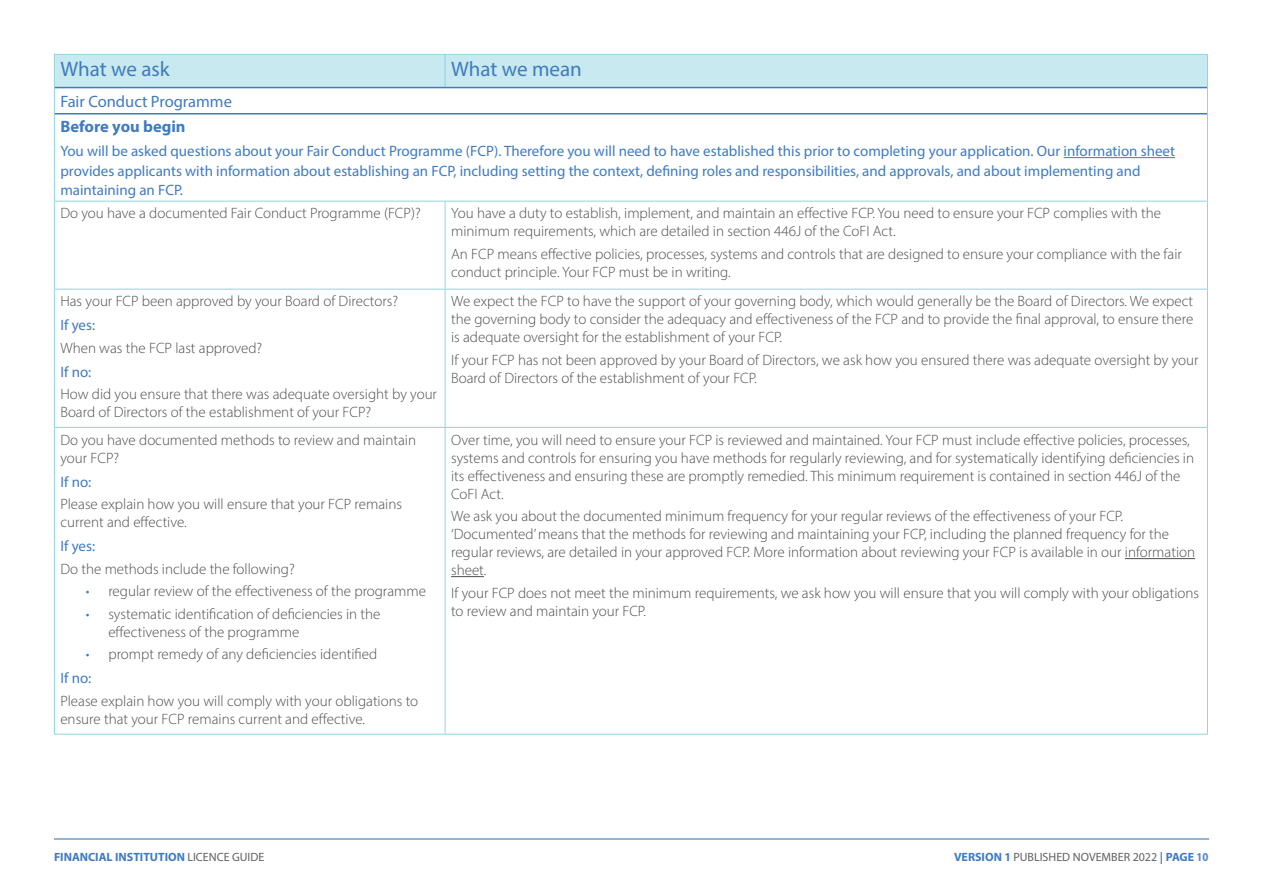
<style>
.page{position:relative;width:1263px;height:893px;background:#fff}
.page>*{position:absolute;margin:0;border:0;box-sizing:border-box;transform-origin:0 0}
.t1{font:21px "Myriad Pro";color:#407bbf}
.t2{font:16.5px "Myriad Pro";color:#407bbf}
.t3{font:700 16.5px "Myriad Pro";color:#407bbf}
.t4{font:300 15px/18px "Myriad Pro";color:#4d4d4d}
.t5{font:15px/19.5px "Myriad Pro";color:#407bbf}
.t6{font:12px "Myriad Pro";color:#616161}
.t7{font:700 12px "Myriad Pro";color:#407bbf}
.s1{color:#407bbf}
.s2{font-weight:400;color:#616161}
.s3{font-weight:700;color:#407bbf}
.s4{font-weight:700;color:#5484c4}
</style>
<div class="page">
<hr style="left:54px;top:838px;width:1155px;height:1px;background:#407bbf">
<svg style="left:54px;top:54px;width:1154px;height:60px"></svg>
<hr style="left:54px;top:114px;width:1px;height:87px;background:#8ed5e1">
<hr style="left:1207px;top:114px;width:1px;height:87px;background:#8ed5e1">
<hr style="left:54px;top:201px;width:391px;height:1px;background:#8ed5e1">
<hr style="left:54px;top:201px;width:1px;height:88px;background:#8ed5e1">
<hr style="left:445px;top:201px;width:763px;height:1px;background:#8ed5e1">
<hr style="left:445px;top:201px;width:1px;height:88px;background:#8ed5e1">
<hr style="left:1207px;top:201px;width:1px;height:88px;background:#8ed5e1">
<hr style="left:54px;top:289px;width:391px;height:1px;background:#8ed5e1">
<hr style="left:54px;top:290px;width:1px;height:137px;background:#8ed5e1">
<hr style="left:445px;top:289px;width:763px;height:1px;background:#8ed5e1">
<hr style="left:445px;top:290px;width:1px;height:137px;background:#8ed5e1">
<hr style="left:1207px;top:290px;width:1px;height:137px;background:#8ed5e1">
<hr style="left:54px;top:427px;width:391px;height:1px;background:#8ed5e1">
<hr style="left:54px;top:428px;width:1px;height:306px;background:#8ed5e1">
<hr style="left:445px;top:427px;width:763px;height:1px;background:#8ed5e1">
<hr style="left:445px;top:428px;width:1px;height:306px;background:#8ed5e1">
<hr style="left:1207px;top:428px;width:1px;height:306px;background:#8ed5e1">
<hr style="left:54px;top:734px;width:391px;height:1px;background:#8ed5e1">
<hr style="left:445px;top:734px;width:763px;height:1px;background:#8ed5e1">
<hr style="left:55px;top:87px;width:390px;height:1px;background:#407bbf">
<hr style="left:445px;top:87px;width:762px;height:1px;background:#407bbf">
<hr style="left:55px;top:113px;width:390px;height:1px;background:#407bbf">
<hr style="left:445px;top:113px;width:762px;height:1px;background:#407bbf">
<hr style="left:1063px;top:157px;width:112px;height:1px;background:#407bbf">
<hr style="left:1125px;top:558px;width:70px;height:1px;background:#4d4d4d">
<hr style="left:451px;top:576px;width:33px;height:1px;background:#4d4d4d">
<p class="t1" style="left:60px;top:56px;width:111px">What we ask</p>
<p class="t1" style="left:451px;top:56px;width:132px">What we mean</p>
<p class="t2" style="left:60px;top:91px;width:173px">Fair Conduct Programme</p>
<p class="t3" style="left:60px;top:116px;width:127px">Before you begin</p>
<p class="t5" style="left:60px;top:141px;width:1116px">You will be asked questions about your Fair Conduct Programme (FCP). Therefore you will need to have established this prior to completing your application. Our information sheet provides applicants with information about establishing an FCP, including setting the context, defining roles and responsibilities, and approvals, and about implementing and maintaining an FCP.</p>
<p class="t4" style="left:60px;top:204px;width:362px">Do you have a documented Fair Conduct Programme (FCP)?</p>
<p class="t4" style="left:451px;top:204px;width:711px">You have a duty to establish, implement, and maintain an effective FCP. You need to ensure your FCP complies with the minimum requirements, which are detailed in section 446J of the CoFI Act.</p>
<p class="t4" style="left:451px;top:245px;width:732px">An FCP means effective policies, processes, systems and controls that are designed to ensure your compliance with the fair conduct principle. Your FCP must be in writing.</p>
<p class="t4" style="left:60px;top:292px;width:339px">Has your FCP been approved by your Board of Directors?</p>
<p class="t5" style="left:60px;top:315px;width:36px">If yes:</p>
<p class="t4" style="left:60px;top:339px;width:203px">When was the FCP last approved?</p>
<p class="t5" style="left:60px;top:362px;width:32px">If no:</p>
<p class="t4" style="left:60px;top:385px;width:378px">How did you ensure that there was adequate oversight by your<br>Board of Directors of the establishment of your FCP?</p>
<p class="t4" style="left:451px;top:292px;width:744px;text-align:justify">We expect the FCP to have the support of your governing body, which would generally be the Board of Directors. We expect the governing body to consider the adequacy and effectiveness of the FCP and to provide the final approval, to ensure there is adequate oversight for the establishment of your FCP.</p>
<p class="t4" style="left:451px;top:351px;width:749px">If your FCP has not been approved by your Board of Directors, we ask how you ensured there was adequate oversight by your<br>Board of Directors of the establishment of your FCP.</p>
<p class="t4" style="left:60px;top:430px;width:357px">Do you have documented methods to review and maintain your FCP?</p>
<p class="t5" style="left:60px;top:472px;width:32px">If no:</p>
<p class="t4" style="left:60px;top:495px;width:343px">Please explain how you will ensure that your FCP remains current and effective.</p>
<p class="t5" style="left:60px;top:536px;width:36px">If yes:</p>
<p class="t4" style="left:60px;top:559px;width:236px">Do the methods include the following?</p>
<p class="t4" style="left:86px;top:582px;width:342px"><span class="s1">•</span> regular review of the effectiveness of the programme</p>
<p class="t4" style="left:108px;top:604px;width:274px;text-indent:-22px"><span class="s1">•</span> systematic identification of deficiencies in the effectiveness of the programme</p>
<p class="t4" style="left:86px;top:645px;width:293px"><span class="s1">•</span> prompt remedy of any deficiencies identified</p>
<p class="t5" style="left:60px;top:668px;width:32px">If no:</p>
<p class="t4" style="left:60px;top:691px;width:359px">Please explain how you will comply with your obligations to ensure that your FCP remains current and effective.</p>
<p class="t4" style="left:451px;top:430px;width:744px">Over time, you will need to ensure your FCP is reviewed and maintained. Your FCP must include effective policies, processes, systems and controls for ensuring you have methods for regularly reviewing, and for systematically identifying deficiencies in its effectiveness and ensuring these are promptly remedied. This minimum requirement is contained in section 446J of the CoFI Act.</p>
<p class="t4" style="left:451px;top:507px;width:745px">We ask you about the documented minimum frequency for your regular reviews of the effectiveness of your FCP. ‘Documented’ means that the methods for reviewing and maintaining your FCP, including the planned frequency for the regular reviews, are detailed in your approved FCP. More information about reviewing your FCP is available in our information sheet.</p>
<p class="t4" style="left:451px;top:583px;width:749px">If your FCP does not meet the minimum requirements, we ask how you will ensure that you will comply with your obligations to review and maintain your FCP.</p>
<p class="t7" style="left:54px;top:849px;width:212px">FINANCIAL INSTITUTION <span class="s2">LICENCE GUIDE</span></p>
<p class="t6" style="left:954px;top:849px;width:256px"><span class="s3">VERSION 1</span> PUBLISHED NOVEMBER 2022 <span class="s3">| PAGE</span> <span class="s4">10</span></p>
</div>
